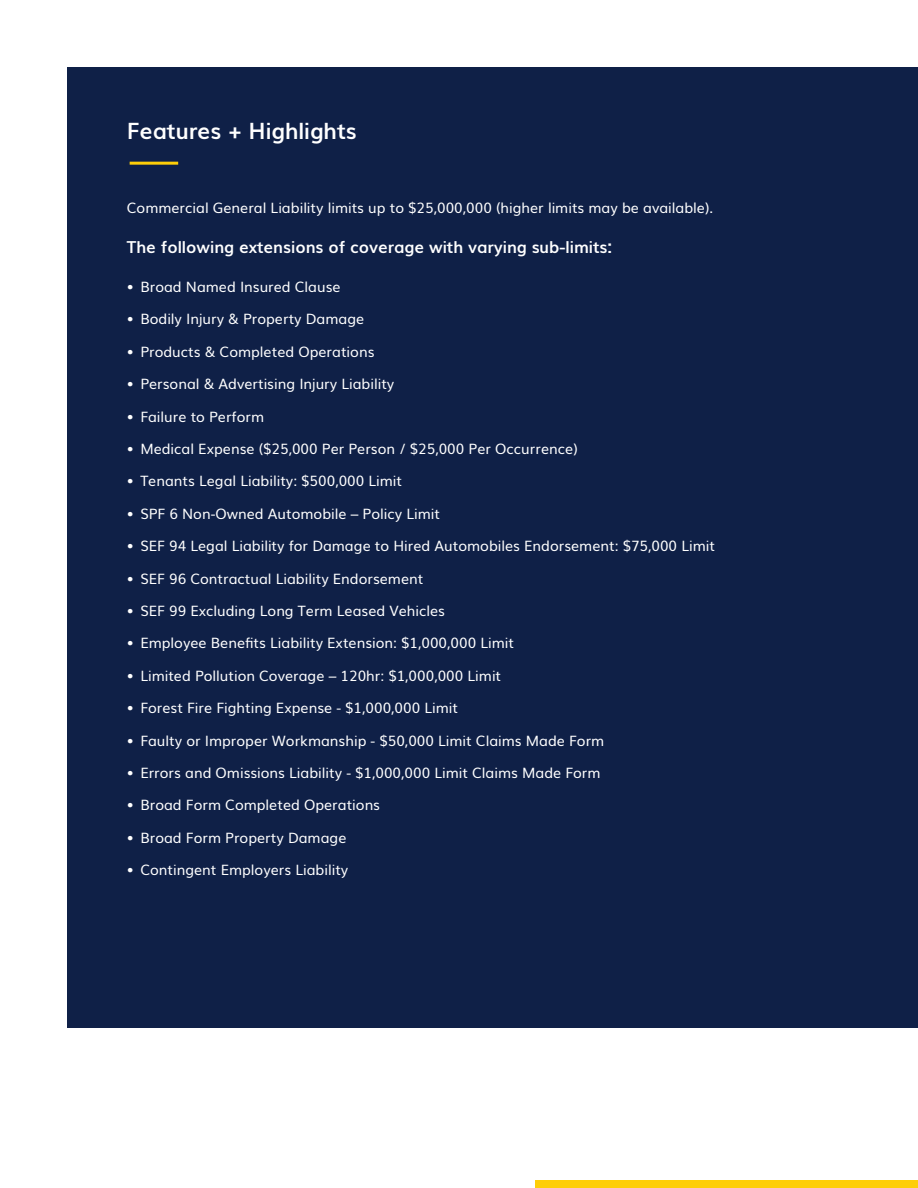
<style>
.page{position:relative;width:918px;height:1188px;background:#fff}
.page>*{position:absolute;margin:0;border:0;box-sizing:border-box;transform-origin:0 0}
.t1{font:700 22.5px "Muli";color:#fff}
.t2{font:700 16.5px "Muli";color:#fff}
.t3{font:14.25px "Muli";color:#fff}
</style>
<div class="page">
<div style="left:68px;top:68px;width:850px;height:960px;background:#0f2047"></div>
<hr style="left:130px;top:162px;width:48px;height:3px;background:#fece08">
<div style="left:535px;top:1180px;width:383px;height:8px;background:#fece08"></div>
<h1 class="t1" style="left:127px;top:113px;width:231px">Features + Highlights</h1>
<p class="t3" style="left:127px;top:196px;width:588px">Commercial General Liability limits up to $25,000,000 (higher limits may be available).</p>
<p class="t2" style="left:127px;top:233px;width:487px">The following extensions of coverage with varying sub-limits:</p>
<p class="t3" style="left:127px;top:275px;width:215px">• Broad Named Insured Clause</p>
<p class="t3" style="left:127px;top:308px;width:239px">• Bodily Injury &amp; Property Damage</p>
<p class="t3" style="left:127px;top:340px;width:249px">• Products &amp; Completed Operations</p>
<p class="t3" style="left:127px;top:372px;width:269px">• Personal &amp; Advertising Injury Liability</p>
<p class="t3" style="left:127px;top:405px;width:139px">• Failure to Perform</p>
<p class="t3" style="left:127px;top:437px;width:452px">• Medical Expense ($25,000 Per Person / $25,000 Per Occurrence)</p>
<p class="t3" style="left:127px;top:470px;width:277px">• Tenants Legal Liability: $500,000 Limit</p>
<p class="t3" style="left:127px;top:502px;width:315px">• SPF 6 Non-Owned Automobile – Policy Limit</p>
<p class="t3" style="left:127px;top:534px;width:590px">• SEF 94 Legal Liability for Damage to Hired Automobiles Endorsement: $75,000 Limit</p>
<p class="t3" style="left:127px;top:567px;width:298px">• SEF 96 Contractual Liability Endorsement</p>
<p class="t3" style="left:127px;top:599px;width:320px">• SEF 99 Excluding Long Term Leased Vehicles</p>
<p class="t3" style="left:127px;top:632px;width:389px">• Employee Benefits Liability Extension: $1,000,000 Limit</p>
<p class="t3" style="left:127px;top:664px;width:376px">• Limited Pollution Coverage – 120hr: $1,000,000 Limit</p>
<p class="t3" style="left:127px;top:696px;width:333px">• Forest Fire Fighting Expense - $1,000,000 Limit</p>
<p class="t3" style="left:127px;top:729px;width:479px">• Faulty or Improper Workmanship - $50,000 Limit Claims Made Form</p>
<p class="t3" style="left:127px;top:761px;width:475px">• Errors and Omissions Liability - $1,000,000 Limit Claims Made Form</p>
<p class="t3" style="left:127px;top:794px;width:255px">• Broad Form Completed Operations</p>
<p class="t3" style="left:127px;top:826px;width:221px">• Broad Form Property Damage</p>
<p class="t3" style="left:127px;top:858px;width:223px">• Contingent Employers Liability</p>
</div>
